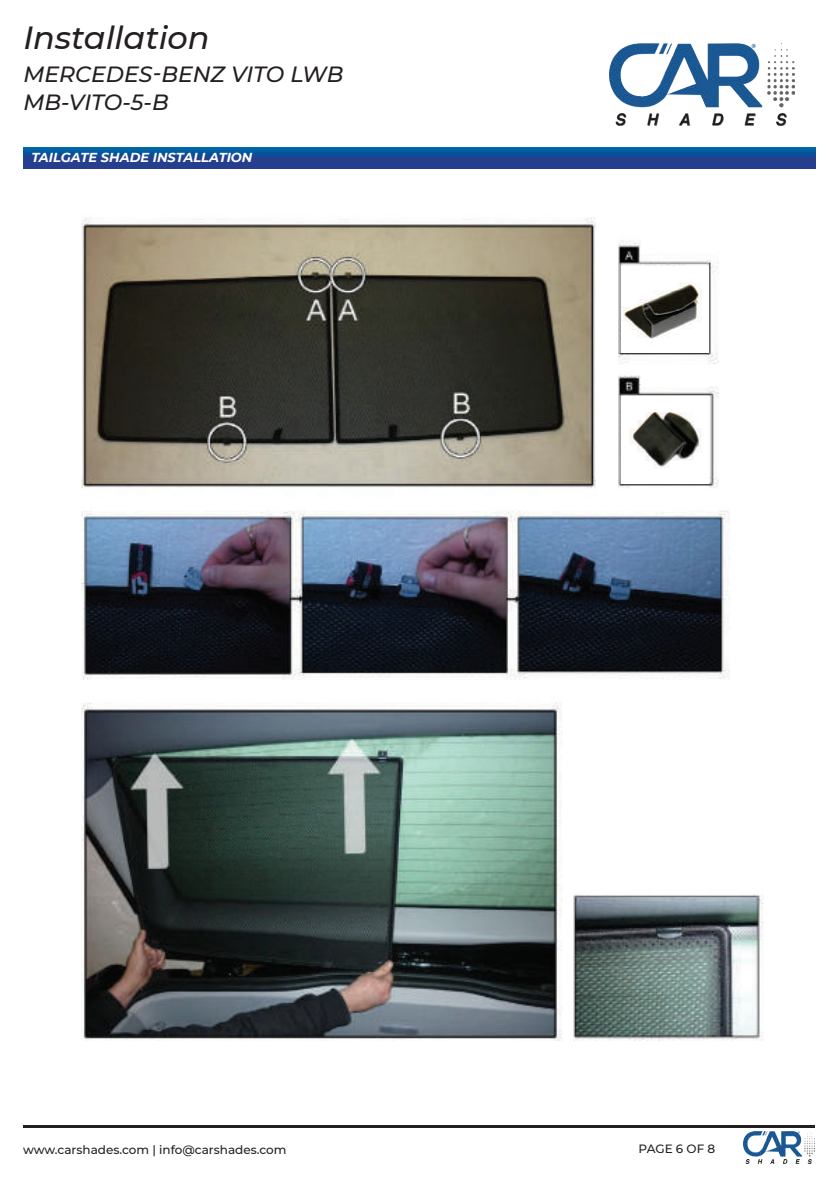
<style>
.page{position:relative;width:840px;height:1191px;background:#fff}
.page>*{position:absolute;margin:0;border:0;box-sizing:border-box;transform-origin:0 0}
.t1{font:italic 500 32px "Montserrat";color:#231f20}
.t2{font:italic 500 22px/28px "Montserrat";color:#231f20}
.t3{font:italic 700 13px "Montserrat";color:#fff}
.t4{font:500 12px "Montserrat";color:#231f20}
</style>
<div class="page">
<hr style="left:23px;top:1125px;width:791px;height:2px;background:#231f20">
<img style="left:743px;top:1131px;width:71px;height:32px">
<img style="left:609px;top:43px;width:184px;height:83px">
<svg style="left:23px;top:147px;width:792px;height:21px;background:#164b96"></svg>
<img style="left:81px;top:217px;width:683px;height:824px">
<img style="left:621px;top:266px;width:87px;height:87px">
<img style="left:621px;top:397px;width:87px;height:86px">
<h1 class="t1" style="left:23px;top:15px;width:188px">Installation</h1>
<h2 class="t2" style="left:23px;top:59px;width:321px">MERCEDES-BENZ VITO LWB<br>MB-VITO-5-B</h2>
<p class="t3" style="left:31px;top:148px;width:222px">TAILGATE SHADE INSTALLATION</p>
<p class="t4" style="left:23px;top:1141px;width:265px">www.carshades.com | info@carshades.com</p>
<p class="t4" style="left:638px;top:1140px;width:78px">PAGE 6 OF 8</p>
</div>
